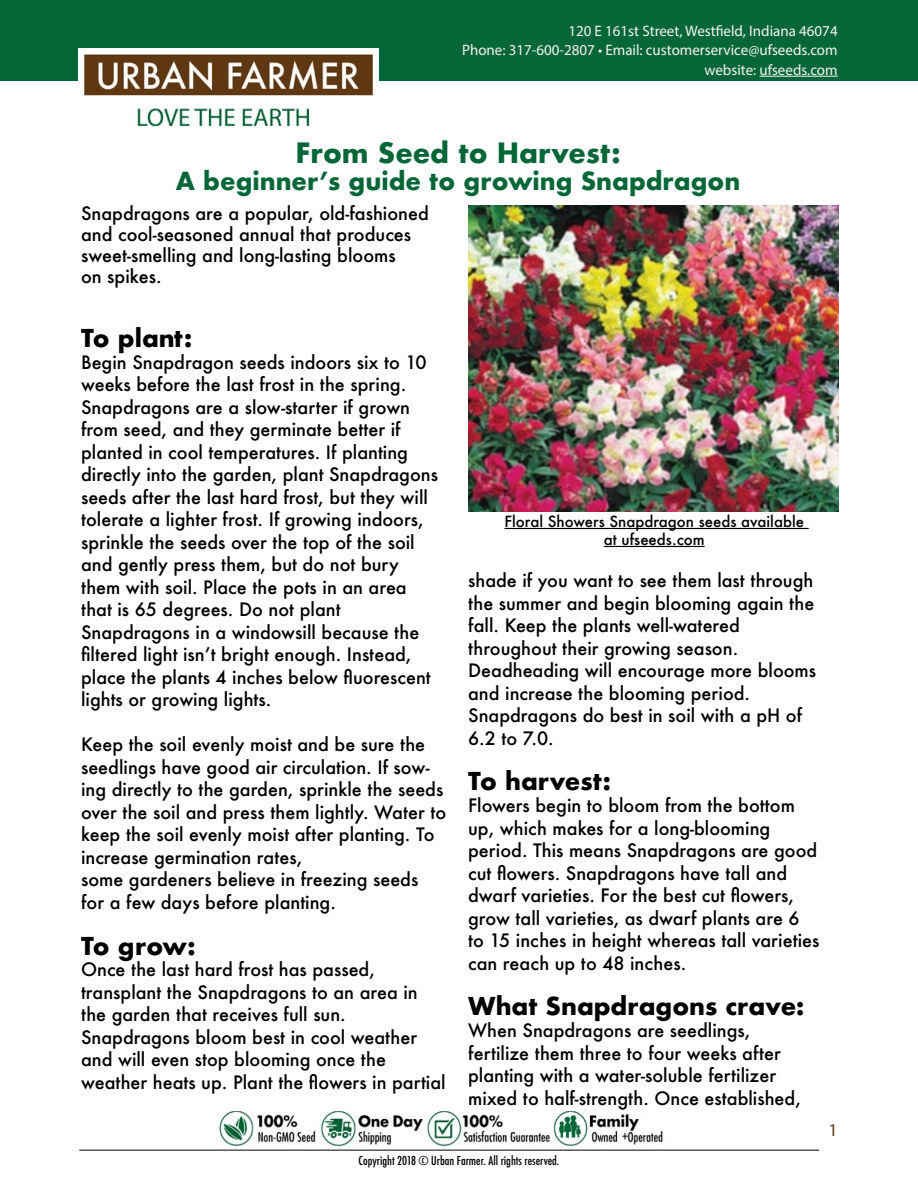
<style>
.page{position:relative;width:918px;height:1188px;background:#fff}
.page>*{position:absolute;margin:0;border:0;box-sizing:border-box;transform-origin:0 0}
.t1{font:700 27.3px "Futura";color:#056738}
.t2{font:700 24.3px "Futura";color:#056738}
.t3{font:700 24px "Futura";color:#000}
.t4{font:500 18px/22.5px "Futura";color:#000}
.t5{font:18px "Myriad Pro";color:#603812}
.t6{font:15.15px/19.5px "Myriad Pro";color:#f5f3f1;text-align:right}
.t7{font:500 15px/18px "Futura";color:#000;text-align:center}
.t8{font:500 condensed 12px "Futura";color:#000}
</style>
<div class="page">
<hr style="left:79px;top:1150px;width:740px;height:1px;background:#000">
<img style="left:468px;top:205px;width:371px;height:307px">
<div style="left:0;top:0;width:918px;height:81px;background:#056738"></div>
<hr style="left:760px;top:76px;width:78px;height:1px;background:#f5f3f1">
<img style="left:218px;top:1111px;width:445px;height:36px">
<hr style="left:505px;top:528px;width:304px;height:1px;background:#000">
<hr style="left:604px;top:546px;width:101px;height:1px;background:#000">
<img style="left:79px;top:48px;width:300px;height:77px">
<p class="t6" style="left:462px;top:21px;width:377px">120 E 161st Street, Westfield, Indiana 46074<br>Phone: 317-600-2807 • Email: customerservice@ufseeds.com website: ufseeds.com</p>
<h1 class="t1" style="left:296px;top:133px;width:327px">From Seed to Harvest:</h1>
<h2 class="t2" style="left:176px;top:164px;width:566px">A beginner’s guide to growing Snapdragon</h2>
<p class="t4" style="left:81px;top:202px;width:349px;line-height:21px">Snapdragons are a popular, old-fashioned and cool-seasoned annual that produces sweet-smelling and long-lasting blooms<br>on spikes.</p>
<h3 class="t3" style="left:81px;top:321px;width:113px">To plant:</h3>
<p class="t4" style="left:81px;top:351px;width:358px">Begin Snapdragon seeds indoors six to 10 weeks before the last frost in the spring.<br>Snapdragons are a slow-starter if grown from seed, and they germinate better if planted in cool temperatures. If planting directly into the garden, plant Snapdragons seeds after the last hard frost, but they will tolerate a lighter frost. If growing indoors, sprinkle the seeds over the top of the soil and gently press them, but do not bury them with soil. Place the pots in an area that is 65 degrees. Do not plant Snapdragons in a windowsill because the filtered light isn’t bright enough. Instead, place the plants 4 inches below fluorescent lights or growing lights.</p>
<p class="t4" style="left:81px;top:733px;width:367px">Keep the soil evenly moist and be sure the seedlings have good air circulation. If sow&shy;ing directly to the garden, sprinkle the seeds over the soil and press them lightly. Water to keep the soil evenly moist after planting. To increase germination rates,<br>some gardeners believe in freezing seeds<br>for a few days before planting.</p>
<h3 class="t3" style="left:81px;top:928px;width:116px">To grow:</h3>
<p class="t4" style="left:81px;top:958px;width:366px">Once the last hard frost has passed, transplant the Snapdragons to an area in the garden that receives full sun.<br>Snapdragons bloom best in cool weather and will even stop blooming once the weather heats up. Plant the flowers in partial</p>
<p class="t7" style="left:505px;top:512px;width:301px">Floral Showers Snapdragon seeds available at ufseeds.com</p>
<p class="t4" style="left:468px;top:569px;width:350px">shade if you want to see them last through the summer and begin blooming again the fall. Keep the plants well-watered throughout their growing season.<br>Deadheading will encourage more blooms and increase the blooming period.<br>Snapdragons do best in soil with a pH of 6.2 to 7.0.</p>
<h3 class="t3" style="left:468px;top:763px;width:144px">To harvest:</h3>
<p class="t4" style="left:468px;top:794px;width:353px">Flowers begin to bloom from the bottom up, which makes for a long-blooming period. This means Snapdragons are good cut flowers. Snapdragons have tall and dwarf varieties. For the best cut flowers, grow tall varieties, as dwarf plants are 6 to 15 inches in height whereas tall varieties can reach up to 48 inches.</p>
<h3 class="t3" style="left:468px;top:988px;width:338px">What Snapdragons crave:</h3>
<p class="t4" style="left:468px;top:1019px;width:334px">When Snapdragons are seedlings, fertilize them three to four weeks after planting with a water-soluble fertilizer mixed to half-strength. Once established,</p>
<p class="t8" style="left:359px;top:1153px;width:202px">Copyright 2018 © Urban Farmer. All rights reserved.</p>
<p class="t5" style="left:828px;top:1119px;width:11px">1</p>
</div>
